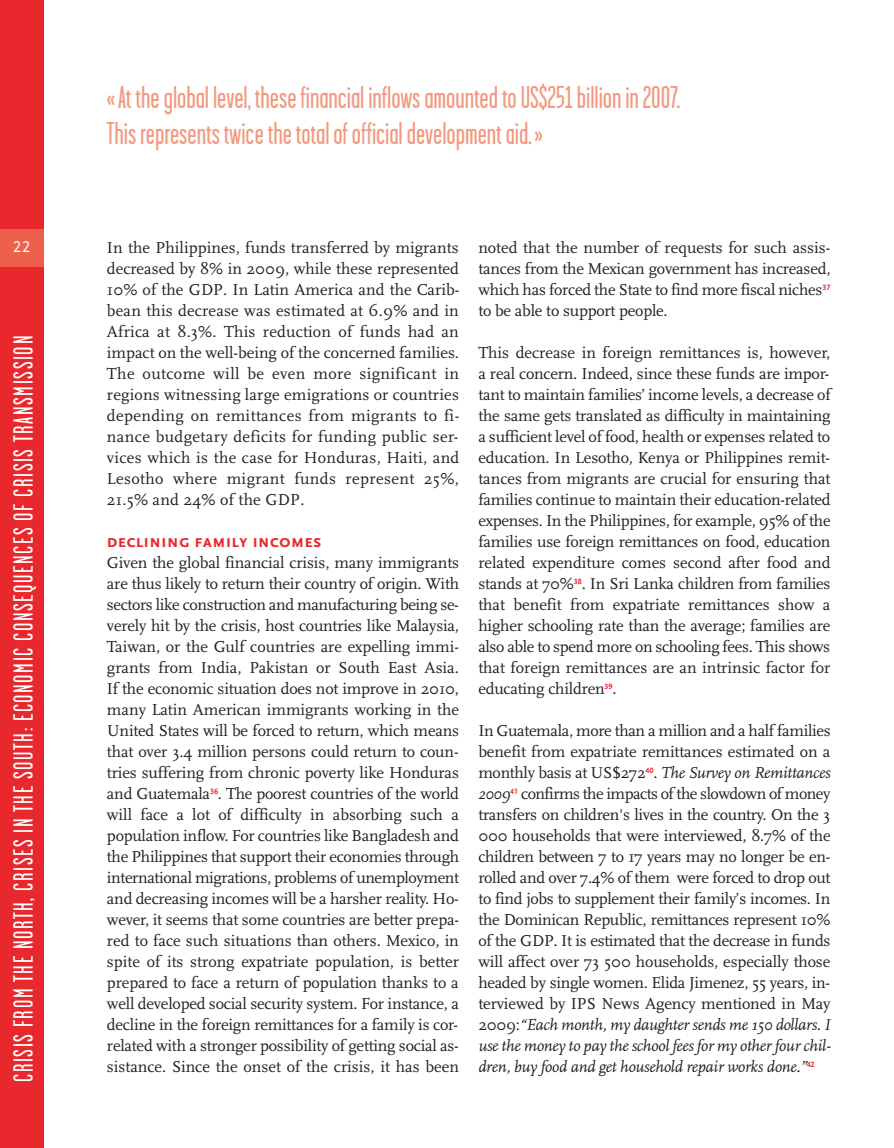
<style>
.page{position:relative;width:894px;height:1148px;background:#fff}
.page>*{position:absolute;margin:0;border:0;box-sizing:border-box;transform-origin:0 0}
.t1{font:31.5px/36px "Garage Gothic";color:#f39980}
.t2{font:27.75px "Garage Gothic";letter-spacing:.06em;color:#fff}
.t3{font:700 18px "Scala Sans Caps";color:#e9282d}
.t4{font:16.5px/21px "Scala";letter-spacing:-.005em;color:#231f20;text-align:justify}
.t5{font:16.5px "Scala Sans LF";color:#fff}
.s1{font-style:italic}
</style>
<div class="page">
<div style="left:0;top:0;width:43px;height:1148px;background:#e9282d"></div>
<div style="left:0;top:230px;width:43px;height:37px;background:#ee604b"></div>
<p class="t5" style="left:13px;top:240px;width:19px">22</p>
<h2 class="t2" style="left:13px;top:1082px;width:748px;rotate:-90deg">CRISIS FROM THE NORTH, CRISES IN THE SOUTH: ECONOMIC CONSEQUENCES OF CRISIS TRANSMISSION</h2>
<h1 class="t1" style="left:107px;top:83px;width:574px">«At the global level, these financial inflows amounted to US$251 billion in 2007.<br>This represents twice the total of official development aid.»</h1>
<p class="t4" style="left:107px;top:238px;width:354px">In the Philippines, funds transferred by migrants decreased by 8% in 2009, while these represented 10% of the GDP. In Latin America and the Carib&shy;bean this decrease was estimated at 6.9% and in Africa at 8.3%. This reduction of funds had an impact on the well-being of the concerned families.<br>The outcome will be even more significant in regions witnessing large emigrations or countries depending on remittances from migrants to fi&shy;nance budgetary deficits for funding public ser&shy;vices which is the case for Honduras, Haiti, and Lesotho where migrant funds represent 25%, 21.5% and 24% of the GDP.</p>
<p class="t3" style="left:107px;top:530px;width:216px">declining family incomes</p>
<p class="t4" style="left:107px;top:553px;width:353px">Given the global financial crisis, many immigrants are thus likely to return their country of origin. With sectors like construction and manufacturing being se&shy;verely hit by the crisis, host countries like Malaysia, Taiwan, or the Gulf countries are expelling immi&shy;grants from India, Pakistan or South East Asia.<br>If the economic situation does not improve in 2010, many Latin American immigrants working in the United States will be forced to return, which means that over 3.4 million persons could return to coun&shy;tries suffering from chronic poverty like Honduras and Guatemala<sup>36</sup>. The poorest countries of the world will face a lot of difficulty in absorbing such a population inflow. For countries like Bangladesh and the Philippines that support their economies through international migrations, problems of unemployment and decreasing incomes will be a harsher reality. Ho&shy;wever, it seems that some countries are better prepa&shy;red to face such situations than others. Mexico, in spite of its strong expatriate population, is better prepared to face a return of population thanks to a well developed social security system. For instance, a decline in the foreign remittances for a family is cor&shy;related with a stronger possibility of getting social as&shy;sistance. Since the onset of the crisis, it has been</p>
<p class="t4" style="left:478px;top:238px;width:353px">noted that the number of requests for such assis&shy;tances from the Mexican government has increased, which has forced the State to find more fiscal niches<sup>37 </sup>to be able to support people.</p>
<p class="t4" style="left:478px;top:343px;width:353px">This decrease in foreign remittances is, however, a real concern. Indeed, since these funds are impor&shy;tant to maintain families’ income levels, a decrease of the same gets translated as difficulty in maintaining a sufficient level of food, health or expenses related to education. In Lesotho, Kenya or Philippines remit&shy;tances from migrants are crucial for ensuring that families continue to maintain their education-related expenses. In the Philippines, for example, 95% of the families use foreign remittances on food, education related expenditure comes second after food and stands at 70%<sup>38</sup>. In Sri Lanka children from families that benefit from expatriate remittances show a higher schooling rate than the average; families are also able to spend more on schooling fees. This shows that foreign remittances are an intrinsic factor for educating children<sup>39</sup>.</p>
<p class="t4" style="left:478px;top:721px;width:353px">In Guatemala, more than a million and a half families benefit from expatriate remittances estimated on a monthly basis at US$272<sup>40</sup>. <span class="s1">The Survey on Remittances 2009</span><sup>41</sup> confirms the impacts of the slowdown of money transfers on children's lives in the country. On the 3<br>000 households that were interviewed, 8.7% of the children between 7 to 17 years may no longer be en&shy;rolled and over 7.4% of them were forced to drop out to find jobs to supplement their family’s incomes. In the Dominican Republic, remittances represent 10% of the GDP. It is estimated that the decrease in funds will affect over 73 500 households, especially those headed by single women. Elida Jimenez, 55 years, in&shy;terviewed by IPS News Agency mentioned in May 2009:<span class="s1">“Each month, my daughter sends me 150 dollars. I use the money to pay the school fees for my other four chil&shy;dren, buy food and get household repair works done.”</span><sup>42</sup></p>
</div>
